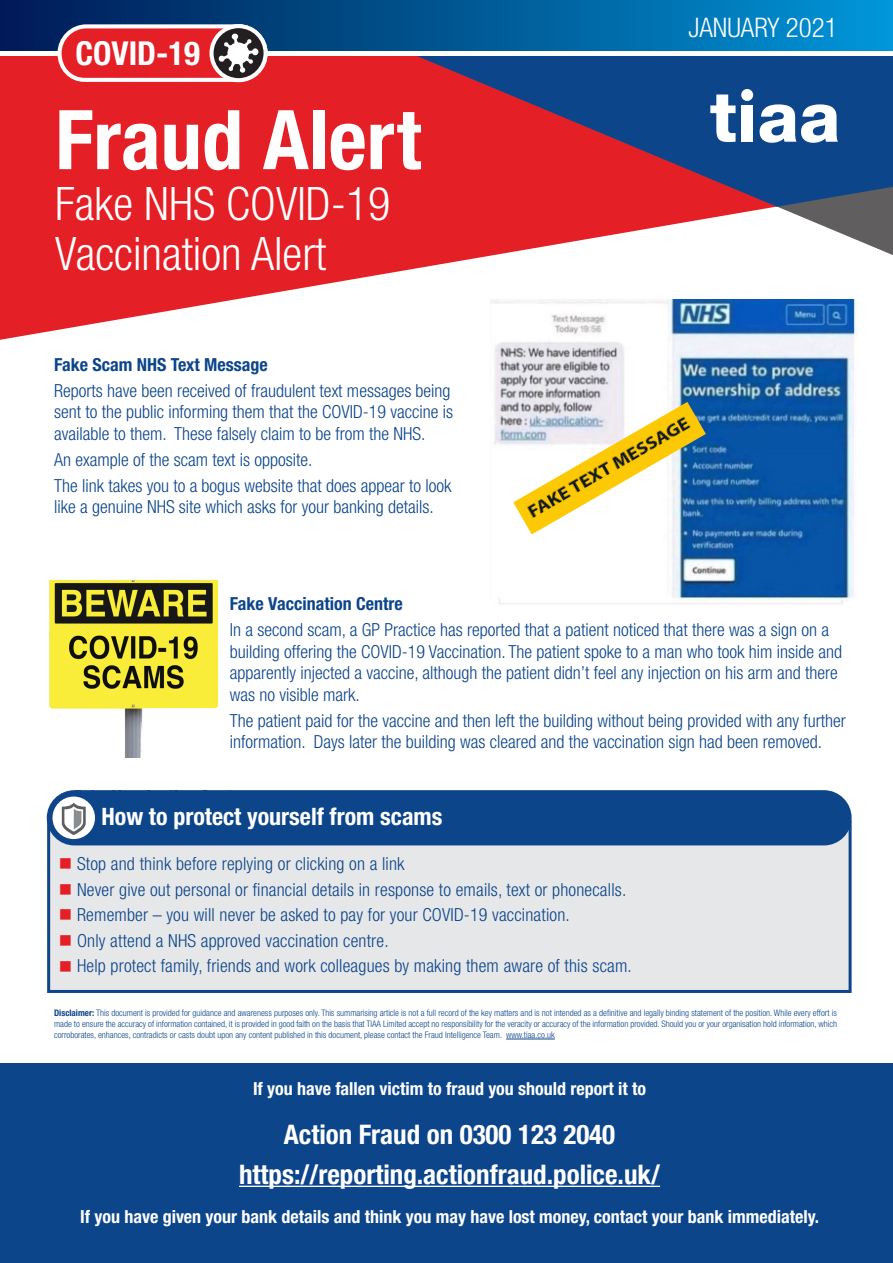
<style>
.page{position:relative;width:893px;height:1263px;background:#fff}
.page>*{position:absolute;margin:0;border:0;box-sizing:border-box;transform-origin:0 0}
.t1{font:700 condensed 82.5px "Helvetica Neue LT Std";color:#fff}
.t2{font:300 condensed 46.2px "Helvetica Neue LT Std";color:#fff}
.t3{font:700 condensed 33px "Helvetica Neue LT Std";color:#fff}
.t4{font:700 condensed 27px "Helvetica Neue LT Std";color:#fff}
.t5{font:300 condensed 27px "Helvetica Neue LT Std";color:#fff}
.t6{font:700 condensed 24px "Helvetica Neue LT Std";color:#fff}
.t7{font:300 condensed 18px/21.6px "Helvetica Neue LT Std";color:#0c4589}
.t8{font:700 condensed 18px "Helvetica Neue LT Std";color:#fff}
.t9{font:700 condensed 18px "Helvetica Neue LT Std";color:#0c4589}
.t10{font:300 condensed 9px/10.8px "Helvetica Neue LT Std";color:#0c4589;text-align:justify}
.s1{color:#e41f25}
.s2{font-weight:700}
</style>
<div class="page">
<svg style="left:0;top:56px;width:494px;height:284px;fill:#e41f25"></svg>
<svg style="left:283px;top:207px;width:610px;height:48px;fill:#e41f25"></svg>
<svg style="left:283px;top:56px;width:610px;height:151px;background:#823052"></svg>
<svg style="left:710px;top:95px;width:26px;height:47px"></svg>
<div style="left:741px;top:105px;width:12px;height:37px;background:#fff"></div>
<svg style="left:760px;top:104px;width:78px;height:39px"></svg>
<div style="left:741px;top:89px;width:12px;height:12px;background:#fff;border-radius:50%"></div>
<div style="left:0;top:0;width:893px;height:55px;background:linear-gradient(to right,#001952,#0094d5)"></div>
<hr style="left:0;top:51px;width:893px;height:4px;background:#fff">
<svg style="left:55px;top:22px;width:215px;height:62px"></svg>
<hr style="left:506px;top:1039px;width:49px;height:1px;background:#0c4589">
<img style="left:491px;top:299px;width:366px;height:305px">
<div style="left:0;top:1063px;width:893px;height:200px;background:#0c4589"></div>
<hr style="left:239px;top:1186px;width:421px;height:1px;background:#fff">
<img style="left:49px;top:580px;width:168px;height:177px">
<div style="left:47px;top:821px;width:805px;height:172px;background:#e6e7e9;border:3px solid #0c4589"></div>
<div style="left:47px;top:790px;width:805px;height:55px;background:#0c4589;border-radius:28px"></div>
<div style="left:52px;top:796px;width:43px;height:43px;background:#fff;border-radius:50%"></div>
<svg style="left:62px;top:803px;width:24px;height:32px"></svg>
<img style="left:513px;top:402px;width:193px;height:132px">
<p class="t3" style="left:75px;top:34px;width:126px">COVID-19</p>
<p class="t1" style="left:55px;top:90px;width:367px">Fraud Alert</p>
<p class="t2" style="left:55px;top:177px;width:337px">Fake NHS COVID-19</p>
<p class="t2" style="left:55px;top:227px;width:273px">Vaccination Alert</p>
<p class="t9" style="left:54px;top:354px;width:215px">Fake Scam NHS Text Message</p>
<p class="t7" style="left:54px;top:380px;width:400px">Reports have been received of fraudulent text messages being sent to the public informing them that the COVID-19 vaccine is available to them. These falsely claim to be from the NHS.</p>
<p class="t7" style="left:54px;top:449px;width:260px">An example of the scam text is opposite.</p>
<p class="t7" style="left:54px;top:474px;width:399px">The link takes you to a bogus website that does appear to look like a genuine NHS site which asks for your banking details.</p>
<p class="t5" style="left:688px;top:12px;width:151px">JANUARY 2021</p>
<p class="t9" style="left:230px;top:593px;width:174px">Fake Vaccination Centre</p>
<p class="t7" style="left:230px;top:619px;width:614px">In a second scam, a GP Practice has reported that a patient noticed that there was a sign on a building offering the COVID-19 Vaccination. The patient spoke to a man who took him inside and apparently injected a vaccine, although the patient didn’t feel any injection on his arm and there was no visible mark.</p>
<p class="t7" style="left:230px;top:709px;width:617px">The patient paid for the vaccine and then left the building without being provided with any further information. Days later the building was cleared and the vaccination sign had been removed.</p>
<p class="t6" style="left:101px;top:802px;width:342px">How to protect yourself from scams</p>
<p class="t7" style="left:59px;top:853px;width:347px"><span class="s1">■</span> Stop and think before replying or clicking on a link</p>
<p class="t7" style="left:59px;top:879px;width:569px"><span class="s1">■</span> Never give out personal or financial details in response to emails, text or phonecalls.</p>
<p class="t7" style="left:59px;top:903px;width:512px"><span class="s1">■</span> Remember – you will never be asked to pay for your COVID-19 vaccination.</p>
<p class="t7" style="left:59px;top:929px;width:331px"><span class="s1">■</span> Only attend a NHS approved vaccination centre.</p>
<p class="t7" style="left:59px;top:955px;width:574px"><span class="s1">■</span> Help protect family, friends and work colleagues by making them aware of this scam.</p>
<p class="t10" style="left:54px;top:1008px;width:784px"><span class="s2">Disclaimer:</span> This document is provided for guidance and awareness purposes only. This summarising article is not a full record of the key matters and is not intended as a definitive and legally binding statement of the position. While every effort is made to ensure the accuracy of information contained, it is provided in good faith on the basis that TIAA Limited accept no responsibility for the veracity or accuracy of the information provided. Should you or your organisation hold information, which corroborates, enhances, contradicts or casts doubt upon any content published in this document, please contact the Fraud Intelligence Team. www.tiaa.co.uk</p>
<p class="t8" style="left:253px;top:1078px;width:395px">If you have fallen victim to fraud you should report it to</p>
<p class="t4" style="left:284px;top:1118px;width:333px">Action Fraud on 0300 123 2040</p>
<p class="t4" style="left:239px;top:1158px;width:423px">https://reporting.actionfraud.police.uk/</p>
<p class="t8" style="left:80px;top:1206px;width:740px">If you have given your bank details and think you may have lost money, contact your bank immediately.</p>
</div>
